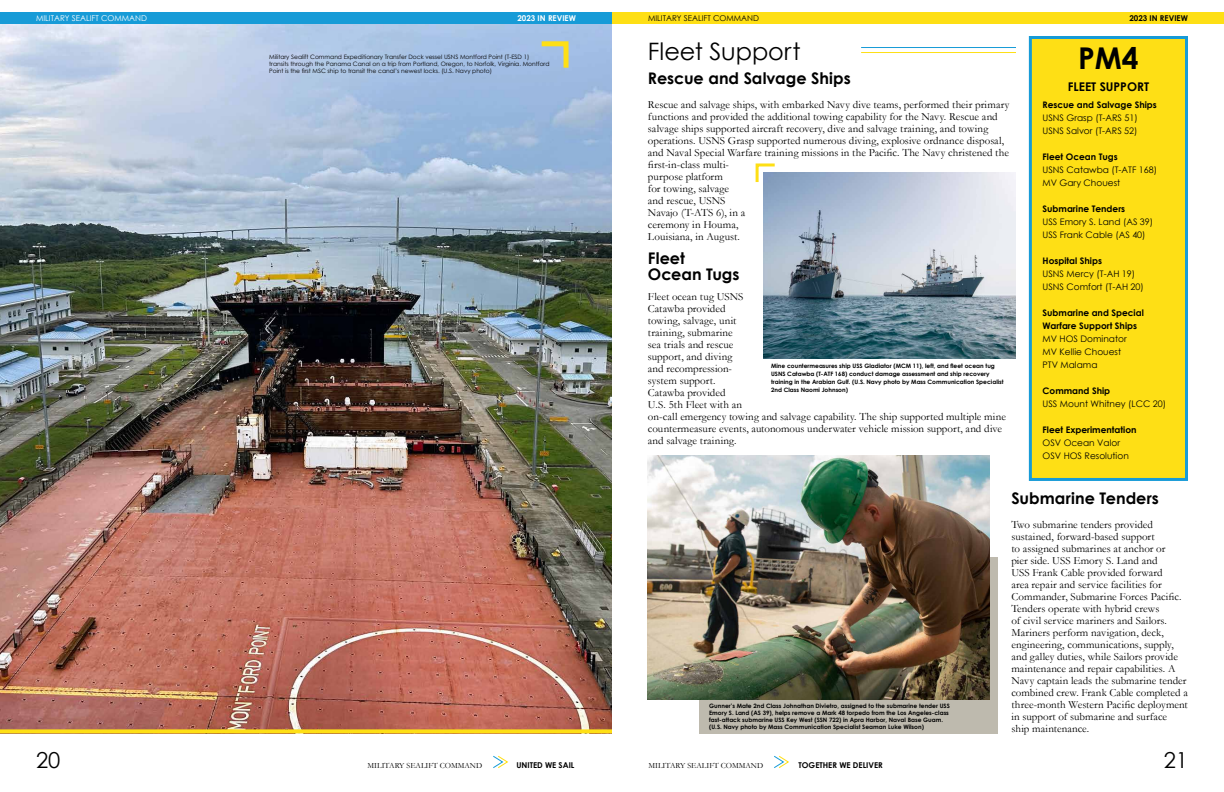
<style>
.page{position:relative;width:1224px;height:792px;background:#fff}
.page>*{position:absolute;margin:0;border:0;box-sizing:border-box;transform-origin:0 0}
.t1{font:700 30px "Century Gothic";color:#000}
.t2{font:24px "Century Gothic";letter-spacing:-.005em;color:#000}
.t3{font:22px "Century Gothic";color:#000}
.t4{font:700 16px/16px "Century Gothic";color:#000}
.t5{font:700 12px "Century Gothic";color:#000}
.t6{font:11px/12px "Garamond";letter-spacing:.005em;color:#000}
.t7{font:9px/13px "Century Gothic";color:#000}
.t8{font:700 9px/13px "Century Gothic";color:#000}
.t9{font:8px "Garamond";color:#000}
.t10{font:700 8px "Century Gothic";color:#000}
.t11{font:8px "Century Gothic";color:#fff}
.t12{font:8px "Century Gothic";color:#000}
.t13{font:700 8px "Century Gothic";color:#fff}
.t14{font:700 6px/7px "Century Gothic";color:#000}
.t15{font:6px/7px "Century Gothic";color:#000}
</style>
<div class="page">
<div style="left:0;top:12px;width:612px;height:12px;background:#179bd7"></div>
<div style="left:612px;top:12px;width:612px;height:12px;background:#fedf15"></div>
<svg style="left:493px;top:756px;width:15px;height:12px"></svg>
<svg style="left:774px;top:756px;width:15px;height:12px"></svg>
<img style="left:0;top:24px;width:612px;height:705px">
<svg style="left:537px;top:39px;width:34px;height:34px"></svg>
<svg style="left:0;top:729px;width:612px;height:4px;fill:#fedf15"></svg>
<div style="left:1029px;top:36px;width:159px;height:445px;background:#fedf15;border:3px solid #179bd7"></div>
<div style="left:700px;top:557px;width:298px;height:177px;background:#bebaae"></div>
<img style="left:648px;top:456px;width:341px;height:243px">
<img style="left:763px;top:173px;width:253px;height:186px">
<svg style="left:755px;top:163px;width:23px;height:22px"></svg>
<hr style="left:861px;top:47px;width:155px;height:1px;background:#179bd7">
<hr style="left:861px;top:52px;width:155px;height:1px;background:#fedf15">
<p class="t11" style="left:36px;top:13px;width:112px">MILITARY SEALIFT COMMAND</p>
<p class="t13" style="left:517px;top:12px;width:60px">2023 IN REVIEW</p>
<p class="t12" style="left:648px;top:13px;width:112px">MILITARY SEALIFT COMMAND</p>
<p class="t10" style="left:1129px;top:12px;width:60px">2023 IN REVIEW</p>
<p class="t15" style="left:269px;top:53px;width:282px">Military Sealift Command Expeditionary Transfer Dock vessel USNS Montford Point (T-ESD 1) transits through the Panama Canal on a trip from Portland, Oregon, to Norfolk, Virginia. Montford<br>Point is the first MSC ship to transit the canal’s newest locks. (U.S. Navy photo)</p>
<h2 class="t2" style="left:648px;top:35px;width:154px">Fleet Support</h2>
<h3 class="t4" style="left:648px;top:69px;width:204px">Rescue and Salvage Ships</h3>
<p class="t6" style="left:648px;top:98px;width:363px">Rescue and salvage ships, with embarked Navy dive teams, performed their primary functions and provided the additional towing capability for the Navy. Rescue and salvage ships supported aircraft recovery, dive and salvage training, and towing operations. USNS Grasp supported numerous diving, explosive ordnance disposal, and Naval Special Warfare training missions in the Pacific. The Navy christened the first-in-class multi-<br>purpose platform<br>for towing, salvage<br>and rescue, USNS<br>Navajo (T-ATS 6), in a<br>ceremony in Houma,<br>Louisiana, in August.</p>
<h3 class="t4" style="left:648px;top:249px;width:93px">Fleet<br>Ocean Tugs</h3>
<p class="t6" style="left:648px;top:290px;width:359px">Fleet ocean tug USNS<br>Catawba provided<br>towing, salvage, unit<br>training, submarine<br>sea trials and rescue<br>support, and diving<br>and recompression-<br>system support.<br>Catawba provided<br>U.S. 5th Fleet with an<br>on-call emergency towing and salvage capability. The ship supported multiple mine countermeasure events, autonomous underwater vehicle mission support, and dive and salvage training.</p>
<h1 class="t1" style="left:1078px;top:35px;width:62px">PM4</h1>
<p class="t5" style="left:1068px;top:78px;width:83px">FLEET SUPPORT</p>
<p class="t8" style="left:1043px;top:98px;width:116px">Rescue and Salvage Ships</p>
<p class="t7" style="left:1043px;top:111px;width:97px">USNS Grasp (T-ARS 51)<br>USNS Salvor (T-ARS 52)</p>
<p class="t8" style="left:1043px;top:150px;width:77px">Fleet Ocean Tugs</p>
<p class="t7" style="left:1043px;top:163px;width:116px">USNS Catawba (T-ATF 168)<br>MV Gary Chouest</p>
<p class="t8" style="left:1043px;top:202px;width:84px">Submarine Tenders</p>
<p class="t7" style="left:1043px;top:215px;width:112px">USS Emory S. Land (AS 39)<br>USS Frank Cable (AS 40)</p>
<p class="t8" style="left:1043px;top:254px;width:61px">Hospital Ships</p>
<p class="t7" style="left:1043px;top:267px;width:103px">USNS Mercy (T-AH 19)<br>USNS Comfort (T-AH 20)</p>
<p class="t8" style="left:1043px;top:306px;width:103px">Submarine and Special<br>Warfare Support Ships</p>
<p class="t7" style="left:1043px;top:332px;width:86px">MV HOS Dominator<br>MV Kellie Chouest<br>PTV Malama</p>
<p class="t8" style="left:1043px;top:384px;width:69px">Command Ship</p>
<p class="t7" style="left:1043px;top:397px;width:125px">USS Mount Whitney (LCC 20)</p>
<p class="t8" style="left:1043px;top:423px;width:95px">Fleet Experimentation</p>
<p class="t7" style="left:1043px;top:436px;width:88px">OSV Ocean Valor<br>OSV HOS Resolution</p>
<p class="t14" style="left:771px;top:362px;width:234px;line-height:8px">Mine countermeasures ship USS Gladiator (MCM 11), left, and fleet ocean tug USNS Catawba (T-ATF 168) conduct damage assessment and ship recovery training in the Arabian Gulf. (U.S. Navy photo by Mass Communication Specialist 2nd Class Naomi Johnson)</p>
<p class="t14" style="left:709px;top:702px;width:242px">Gunner’s Mate 2nd Class Johnathan Divietro, assigned to the submarine tender USS Emory S. Land (AS 39), helps remove a Mark 48 torpedo from the Los Angeles-class fast-attack submarine USS Key West (SSN 722) in Apra Harbor, Naval Base Guam. (U.S. Navy photo by Mass Communication Specialist Seaman Luke Wilson)</p>
<h3 class="t4" style="left:1011px;top:489px;width:149px">Submarine Tenders</h3>
<p class="t6" style="left:1011px;top:518px;width:178px">Two submarine tenders provided sustained, forward-based support<br>to assigned submarines at anchor or<br>pier side. USS Emory S. Land and<br>USS Frank Cable provided forward<br>area repair and service facilities for Commander, Submarine Forces Pacific.<br>Tenders operate with hybrid crews<br>of civil service mariners and Sailors.<br>Mariners perform navigation, deck, engineering, communications, supply, and galley duties, while Sailors provide maintenance and repair capabilities. A Navy captain leads the submarine tender combined crew. Frank Cable completed a three-month Western Pacific deployment in support of submarine and surface ship maintenance.</p>
<h3 class="t3" style="left:36px;top:745px;width:26px">20</h3>
<p class="t9" style="left:368px;top:760px;width:116px">MILITARY SEALIFT COMMAND</p>
<p class="t10" style="left:516px;top:759px;width:60px">UNITED WE SAIL</p>
<p class="t9" style="left:649px;top:760px;width:116px">MILITARY SEALIFT COMMAND</p>
<p class="t10" style="left:799px;top:759px;width:86px">TOGETHER WE DELIVER</p>
<h3 class="t3" style="left:1164px;top:745px;width:26px">21</h3>
</div>
